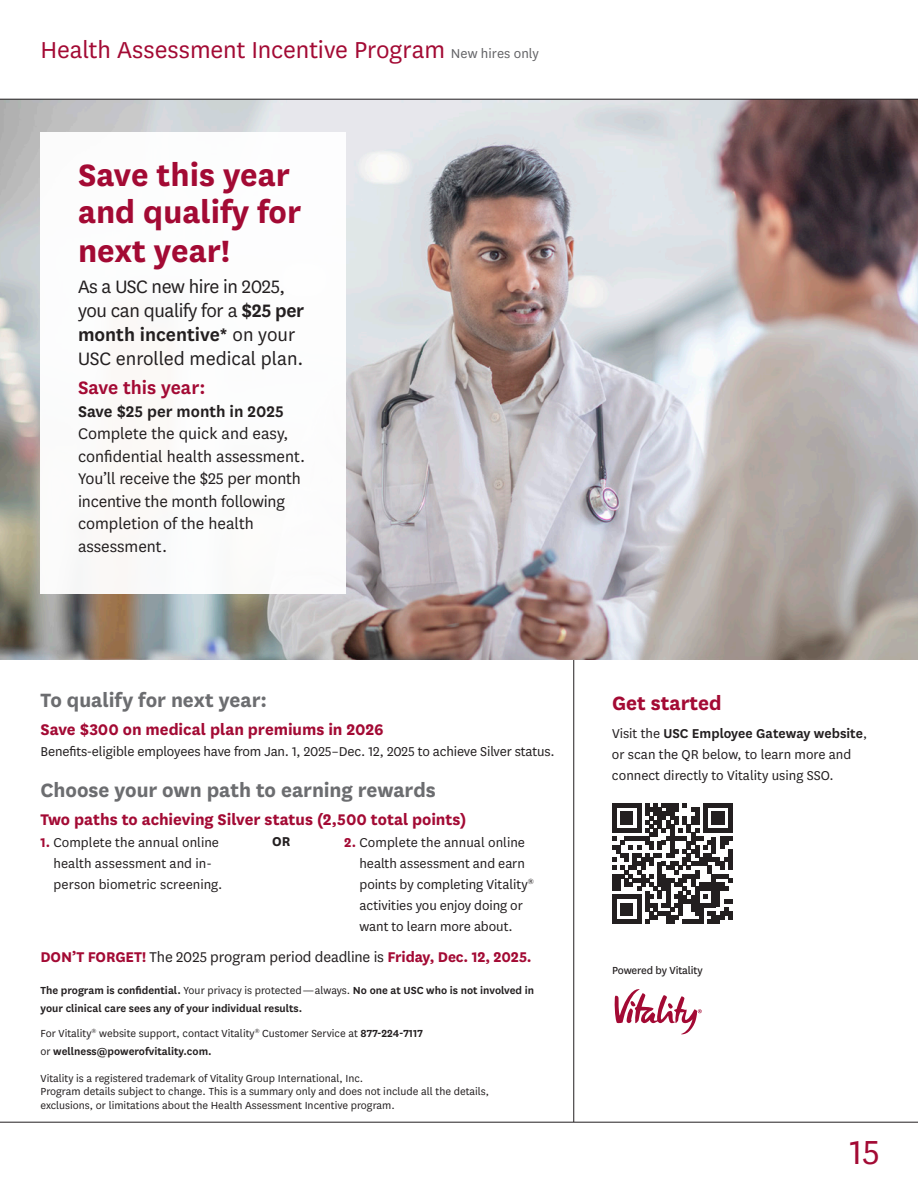
<style>
.page{position:relative;width:918px;height:1188px;background:#fff}
.page>*{position:absolute;margin:0;border:0;box-sizing:border-box;transform-origin:0 0}
.t1{font:39px "National";color:#a30a34}
.t2{font:700 36px/38.2px "National";color:#a30a34}
.t3{font:27px "National";letter-spacing:-.005em;color:#a30a34}
.t4{font:700 22.5px "National";letter-spacing:-.005em;color:#6c6d70}
.t5{font:700 22.5px "National";color:#a30a34}
.t6{font:21px/24px "National";letter-spacing:-.02em;color:#231f20}
.t7{font:600 21px "National";color:#a30a34}
.t8{font:18px/22.5px "National";color:#231f20}
.t9{font:700 18px "National";letter-spacing:-.005em;color:#a30a34}
.t10{font:600 18px "National";color:#231f20}
.t11{font:700 16.5px "National";letter-spacing:-.01em;color:#a30a34}
.t12{font:15px/21px "National";color:#231f20}
.t13{font:700 15px "National";color:#231f20}
.t14{font:12px/13.5px "National";color:#231f20}
.t15{font:600 12px/18px "National";color:#231f20}
.t16{font:12px "National";letter-spacing:-.01em;color:#231f20}
.s1{font-size:15px;color:#636366}
.s2{font-weight:600}
.s3{font-weight:700;color:#a30a34}
.s4{font-weight:400;color:#231f20}
.s5{font-weight:400}
</style>
<div class="page">
<img style="left:0;top:100px;width:918px;height:560px">
<div style="left:40px;top:132px;width:306px;height:462px;background:#fff"></div>
<hr style="left:573px;top:660px;width:1px;height:462px;background:#231f20">
<svg style="left:614px;top:989px;width:88px;height:46px"></svg>
<svg style="left:612px;top:804px;width:120px;height:120px"></svg>
<hr style="left:0;top:1122px;width:918px;height:1px;background:#231f20">
<hr style="left:0;top:99px;width:918px;height:1px;background:#231f20">
<p class="t3" style="left:40px;top:32px;width:500px">Health Assessment Incentive Program <span class="s1">New hires only</span></p>
<p class="t2" style="left:78px;top:153px;width:225px">Save this year and qualify for next year!</p>
<p class="t6" style="left:78px;top:274px;width:228px">As a USC new hire in 2025, you can qualify for a <span class="s2">$25 per month incentive*</span> on your<br>USC enrolled medical plan.</p>
<p class="t7" style="left:78px;top:373px;width:129px">Save this year:</p>
<p class="t10" style="left:78px;top:399px;width:207px">Save $25 per month in 2025</p>
<p class="t8" style="left:78px;top:422px;width:229px">Complete the quick and easy, confidential health assessment.<br>You’ll receive the $25 per month incentive the month following completion of the health assessment.</p>
<p class="t4" style="left:40px;top:684px;width:228px">To qualify for next year:</p>
<p class="t9" style="left:40px;top:716px;width:345px">Save $300 on medical plan premiums in 2026</p>
<p class="t12" style="left:40px;top:740px;width:516px">Benefits-eligible employees have from Jan. 1, 2025–Dec. 12, 2025 to achieve Silver status.</p>
<p class="t4" style="left:40px;top:774px;width:397px">Choose your own path to earning rewards</p>
<p class="t9" style="left:40px;top:806px;width:427px">Two paths to achieving Silver status (2,500 total points)</p>
<p class="t12" style="left:53px;top:831px;width:171px;text-indent:-13px"><span class="s3">1.</span> Complete the annual online health assessment and in&shy;person biometric screening.</p>
<p class="t13" style="left:272px;top:831px;width:20px">OR</p>
<p class="t12" style="left:360px;top:831px;width:176px;text-indent:-15px"><span class="s3">2.</span> Complete the annual online health assessment and earn points by completing Vitality<sup>® </sup>activities you enjoy doing or want to learn more about.</p>
<p class="t11" style="left:40px;top:946px;width:493px">DON’T FORGET! <span class="s4">The 2025 program period deadline is</span> Friday, Dec. 12, 2025.</p>
<p class="t15" style="left:40px;top:980px;width:495px">The program is confidential. <span class="s5">Your privacy is protected—always.</span> No one at USC who is not involved in your clinical care sees any of your individual results.</p>
<p class="t14" style="left:40px;top:1023px;width:384px;line-height:18px">For Vitality<sup>®</sup> website support, contact Vitality<sup>®</sup> Customer Service at <span class="s2">877-224-7117 </span>or <span class="s2">wellness@powerofvitality.com.</span></p>
<p class="t14" style="left:40px;top:1071px;width:450px">Vitality is a registered trademark of Vitality Group International, Inc.<br>Program details subject to change. This is a summary only and does not include all the details, exclusions, or limitations about the Health Assessment Incentive program.</p>
<p class="t5" style="left:612px;top:687px;width:111px">Get started</p>
<p class="t12" style="left:612px;top:722px;width:257px">Visit the <span class="s2">USC Employee Gateway website</span>, or scan the QR below, to learn more and connect directly to Vitality using SSO.</p>
<p class="t16" style="left:612px;top:963px;width:92px">Powered by Vitality</p>
<p class="t1" style="left:850px;top:1127px;width:31px">15</p>
</div>
